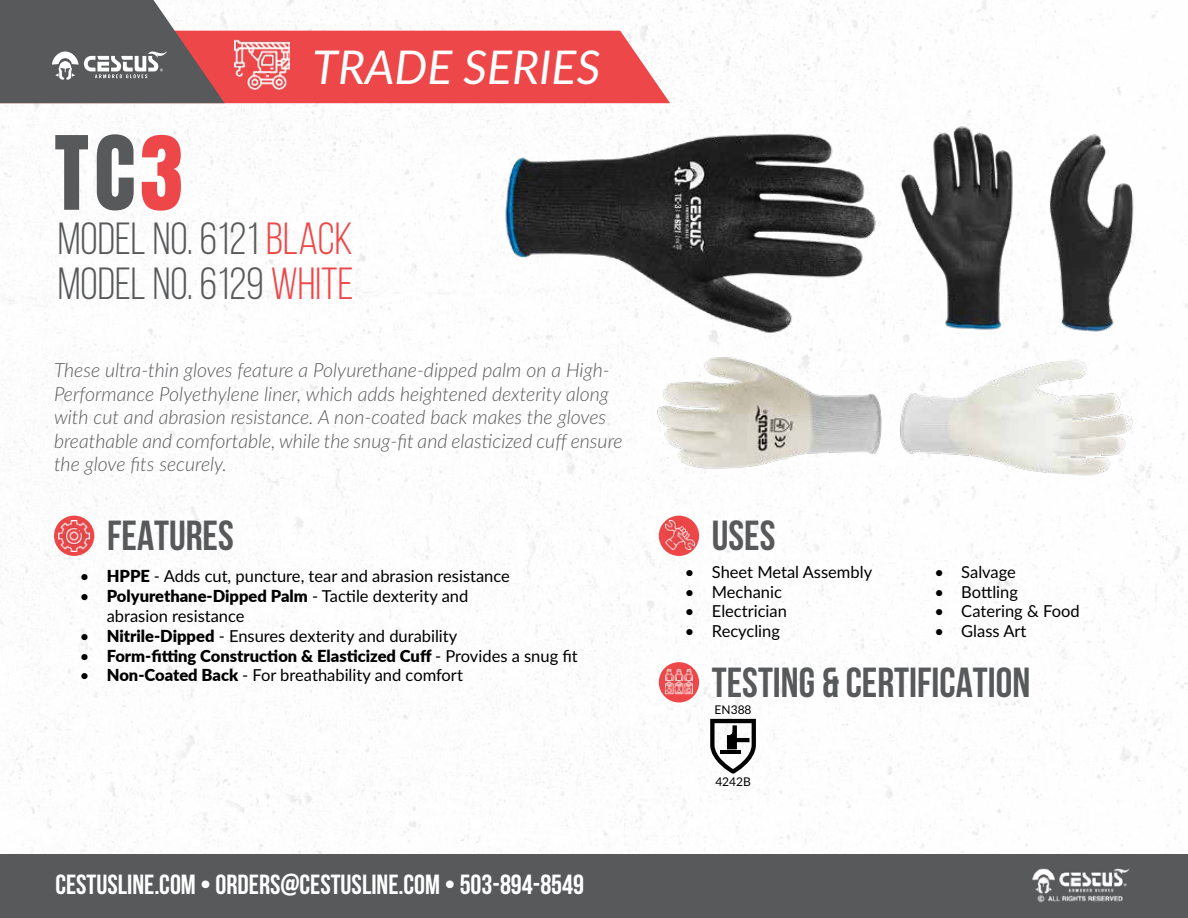
<style>
.page{position:relative;width:1188px;height:918px;background:#fff}
.page>*{position:absolute;margin:0;border:0;box-sizing:border-box;transform-origin:0 0}
.t1{font:87px "Anton";color:#58595b}
.t2{font:italic 46.5px "Lato";color:#fff}
.t3{font:45px/45px "Bebas Neue";color:#58595b}
.t4{font:700 42px "Bebas Neue";color:#58595b}
.t5{font:700 27.6px "Bebas Neue";color:#fff}
.t6{font:italic 300 19.5px/23.4px "Lato";color:#58595b}
.t7{font:16.5px/19.8px "Lato";color:#000}
.t8{font:900 16.5px "Lato";color:#000}
.t9{font:12px "Lato";color:#000}
.s1{color:#ee4749}
.s2{font-weight:900}
.s3{font-weight:400}
</style>
<div class="page">
<img style="left:0;top:0;width:1188px;height:854px">
<div style="left:0;top:854px;width:1188px;height:64px;background:#58595b"></div>
<img style="left:1032px;top:868px;width:98px;height:35px">
<div style="left:225px;top:31px;width:445px;height:72px;background:#ee4749"></div>
<img style="left:234px;top:37px;width:56px;height:56px">
<svg style="left:0;top:0;width:225px;height:103px;background:#786d6e"></svg>
<img style="left:500px;top:74px;width:382px;height:318px">
<img style="left:1057px;top:130px;width:86px;height:206px">
<img style="left:652px;top:336px;width:233px;height:145px">
<img style="left:897px;top:336px;width:242px;height:164px">
<img style="left:878px;top:120px;width:179px;height:216px">
<div style="left:659px;top:516px;width:40px;height:40px;background:#ee4749;border-radius:50%"></div>
<img style="left:665px;top:520px;width:29px;height:30px">
<img style="left:59px;top:551px;width:30px;height:4px">
<svg style="left:54px;top:516px;width:40px;height:40px"></svg>
<img style="left:59px;top:520px;width:30px;height:31px">
<div style="left:659px;top:662px;width:40px;height:40px;background:#ee4749;border-radius:50%"></div>
<img style="left:666px;top:668px;width:26px;height:27px">
<svg style="left:710px;top:719px;width:46px;height:55px"></svg>
<h2 class="t2" style="left:313px;top:34px;width:289px">TRADE SERIES</h2>
<h1 class="t1" style="left:54px;top:129px;width:130px">TC<span class="s1">3</span></h1>
<h3 class="t3" style="left:58px;top:215px;width:297px">MODEL NO. 6121 <span class="s1">BLACK<br></span>MODEL NO. 6129 <span class="s1">WHITE</span></h3>
<p class="t6" style="left:54px;top:358px;width:570px">These ultra-thin gloves feature a Polyurethane-dipped palm on a High-Performance Polyethylene liner, which adds heightened dexterity along with cut and abrasion resistance. A non-coated back makes the gloves breathable and comfortable, while the snug-fit and elasticized cuff ensure the glove fits securely.</p>
<h3 class="t4" style="left:107px;top:513px;width:128px">FEATURES</h3>
<h3 class="t4" style="left:712px;top:513px;width:65px">USES</h3>
<p class="t7" style="left:80px;top:566px;width:432px">• <span class="s2">HPPE</span> - Adds cut, puncture, tear and abrasion resistance</p>
<p class="t7" style="left:107px;top:586px;width:363px;text-indent:-27px">• <span class="s2">Polyurethane-Dipped Palm</span> - Tactile dexterity and abrasion resistance</p>
<p class="t7" style="left:80px;top:625px;width:379px">• <span class="s2">Nitrile-Dipped</span> - Ensures dexterity and durability</p>
<p class="t8" style="left:80px;top:643px;width:500px"><span class="s3">•</span> Form-fitting Construction &amp; Elasticized Cuff <span class="s3">- Provides a snug fit</span></p>
<p class="t7" style="left:80px;top:665px;width:385px">• <span class="s2">Non-Coated Back</span> - For breathability and comfort</p>
<h3 class="t5" style="left:55px;top:869px;width:530px">CESTUSLINE.COM • ORDERS@CESTUSLINE.COM • 503-894-8549</h3>
<p class="t7" style="left:685px;top:561px;width:189px">• Sheet Metal Assembly</p>
<p class="t7" style="left:685px;top:581px;width:99px">• Mechanic</p>
<p class="t7" style="left:685px;top:601px;width:104px">• Electrician</p>
<p class="t7" style="left:685px;top:621px;width:97px">• Recycling</p>
<p class="t7" style="left:934px;top:561px;width:83px">• Salvage</p>
<p class="t7" style="left:934px;top:581px;width:85px">• Bottling</p>
<p class="t7" style="left:934px;top:601px;width:147px">• Catering &amp; Food</p>
<p class="t7" style="left:934px;top:621px;width:94px">• Glass Art</p>
<h3 class="t4" style="left:712px;top:659px;width:320px">TESTING &amp; CERTIFICATION</h3>
<p class="t9" style="left:715px;top:701px;width:38px">EN388</p>
<p class="t9" style="left:715px;top:773px;width:37px">4242B</p>
</div>
